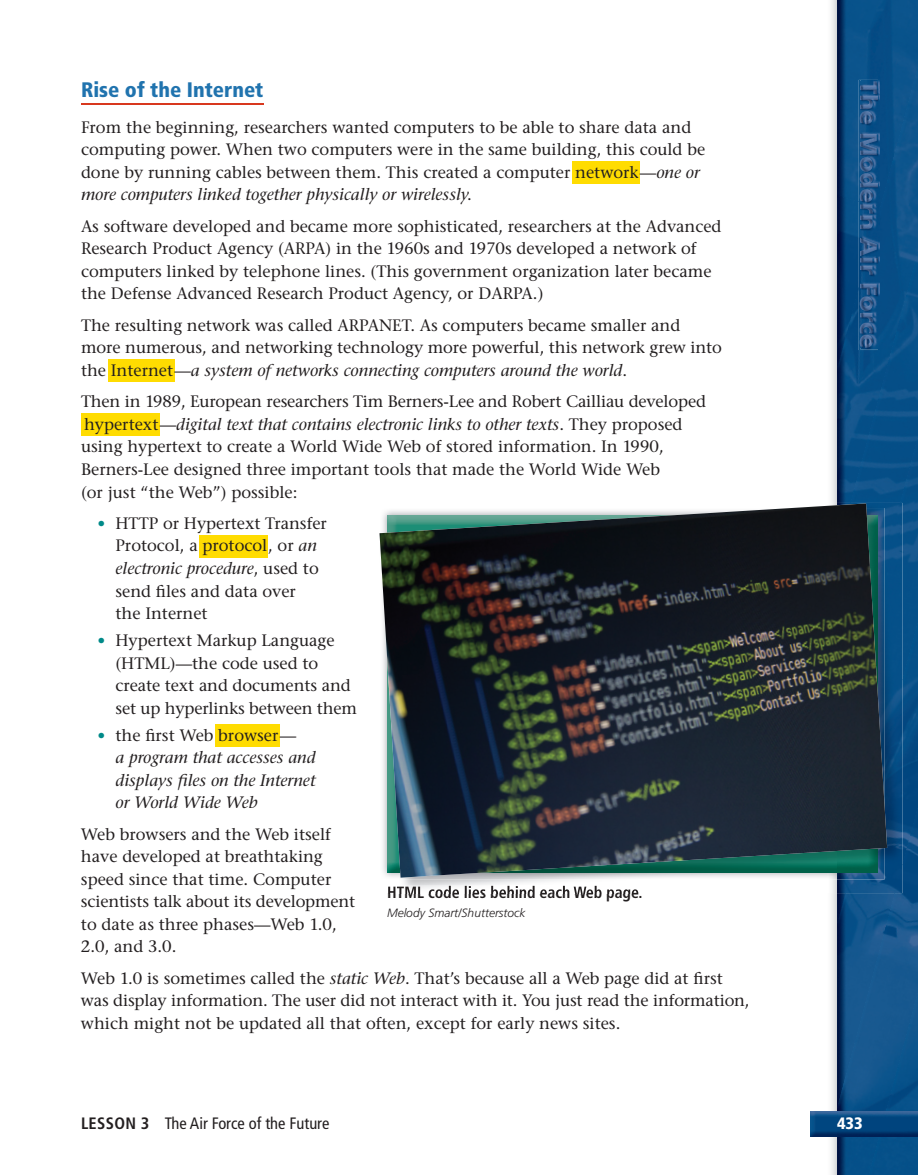
<style>
.page{position:relative;width:918px;height:1175px;background:#fff}
.page>*{position:absolute;margin:0;border:0;box-sizing:border-box;transform-origin:0 0}
.t1{font:900 condensed 21px "Frutiger";color:#2073ae}
.t2{font:16.5px/22.5px "Stone Serif";color:#231f20}
.t3{font:italic 16.5px/22.5px "Stone Serif";color:#231f20}
.t4{font:condensed 16.5px "Frutiger";color:#231f20}
.t5{font:900 condensed 16.5px "Frutiger";color:#fff}
.t6{font:700 condensed 15.75px "Frutiger";color:#231f20}
.t7{font:italic 300 12px "Frutiger";color:#231f20}
.s1{font-style:italic}
.s2{font-family:"Frutiger";font-size:15.75px;color:#008a89}
.s3{font-family:"Frutiger";font-style:normal;font-size:15.75px;color:#008a89}
.s4{font-style:normal}
.s5{font-weight:700}
</style>
<div class="page">
<img style="left:837px;top:0;width:81px;height:65px">
<img style="left:837px;top:65px;width:81px;height:438px">
<img style="left:850px;top:250px;width:68px;height:253px">
<img style="left:837px;top:195px;width:44px;height:175px">
<img style="left:900px;top:435px;width:18px;height:185px">
<img style="left:903px;top:620px;width:15px;height:185px">
<img style="left:837px;top:805px;width:81px;height:369px">
<img style="left:837px;top:893px;width:9px;height:32px">
<img style="left:869px;top:990px;width:49px;height:184px">
<img style="left:859px;top:80px;width:21px;height:270px">
<img style="left:860px;top:81px;width:18px;height:267px">
<svg style="left:810px;top:1136px;width:27px;height:1px"></svg>
<img style="left:837px;top:1136px;width:81px;height:1px">
<img style="left:810px;top:1111px;width:108px;height:25px">
<hr style="left:81px;top:104px;width:182px;height:1px;background:#d8381e">
<div style="left:572px;top:161px;width:68px;height:23px;background:#ffdc01"></div>
<div style="left:108px;top:359px;width:66px;height:23px;background:#ffdc01"></div>
<div style="left:81px;top:413px;width:79px;height:23px;background:#ffdc01"></div>
<div style="left:199px;top:535px;width:69px;height:22px;background:#ffdc01"></div>
<div style="left:215px;top:724px;width:65px;height:22px;background:#ffdc01"></div>
<img style="left:379px;top:503px;width:524px;height:390px">
<img style="left:388px;top:885px;width:253px;height:8px">
<img style="left:380px;top:503px;width:507px;height:374px">
<p class="t1" style="left:81px;top:77px;width:184px">Rise of the Internet</p>
<p class="t2" style="left:81px;top:116px;width:626px">From the beginning, researchers wanted computers to be able to share data and computing power. When two computers were in the same building, this could be done by running cables between them. This created a computer network—<span class="s1">one or more computers linked together physically or wirelessly</span>.</p>
<p class="t2" style="left:81px;top:215px;width:642px">As software developed and became more sophisticated, researchers at the Advanced Research Product Agency (ARPA) in the 1960s and 1970s developed a network of computers linked by telephone lines. (This government organization later became the Defense Advanced Research Product Agency, or DARPA.)</p>
<p class="t2" style="left:81px;top:314px;width:643px">The resulting network was called ARPANET. As computers became smaller and more numerous, and networking technology more powerful, this network grew into the Internet—<span class="s1">a system of networks connecting computers around the world</span>.</p>
<p class="t2" style="left:81px;top:390px;width:627px">Then in 1989, European researchers Tim Berners-Lee and Robert Cailliau developed hypertext—<span class="s1">digital text that contains electronic links to other texts</span>. They proposed using hypertext to create a World Wide Web of stored information. In 1990, Berners-Lee designed three important tools that made the World Wide Web<br>(or just “the Web”) possible:</p>
<p class="t2" style="left:116px;top:512px;width:213px;text-indent:-18px"><span class="s2">•</span> HTTP or Hypertext Transfer<br>Protocol, a protocol, or <span class="s1">an electronic procedure</span>, used to send files and data over<br>the Internet</p>
<p class="t2" style="left:116px;top:629px;width:243px;text-indent:-18px"><span class="s2">•</span> Hypertext Markup Language (HTML)—the code used to create text and documents and set up hyperlinks between them</p>
<p class="t3" style="left:116px;top:723px;width:202px;text-indent:-18px"><span class="s3">•</span> <span class="s4">the first Web browser—<br></span>a program that accesses and displays files on the Internet or World Wide Web</p>
<p class="t2" style="left:81px;top:822px;width:276px">Web browsers and the Web itself have developed at breathtaking speed since that time. Computer scientists talk about its development to date as three phases—Web 1.0,<br>2.0, and 3.0.</p>
<p class="t2" style="left:81px;top:966px;width:670px">Web 1.0 is sometimes called the <span class="s1">static Web</span>. That’s because all a Web page did at first was display information. The user did not interact with it. You just read the information, which might not be updated all that often, except for early news sites.</p>
<p class="t6" style="left:387px;top:882px;width:257px">HTML code lies behind each Web page.</p>
<p class="t7" style="left:387px;top:906px;width:140px">Melody Smart/Shutterstock</p>
<p class="t4" style="left:81px;top:1113px;width:250px"><span class="s5">LESSON 3</span> The Air Force of the Future</p>
<p class="t5" style="left:837px;top:1113px;width:27px">433</p>
</div>
